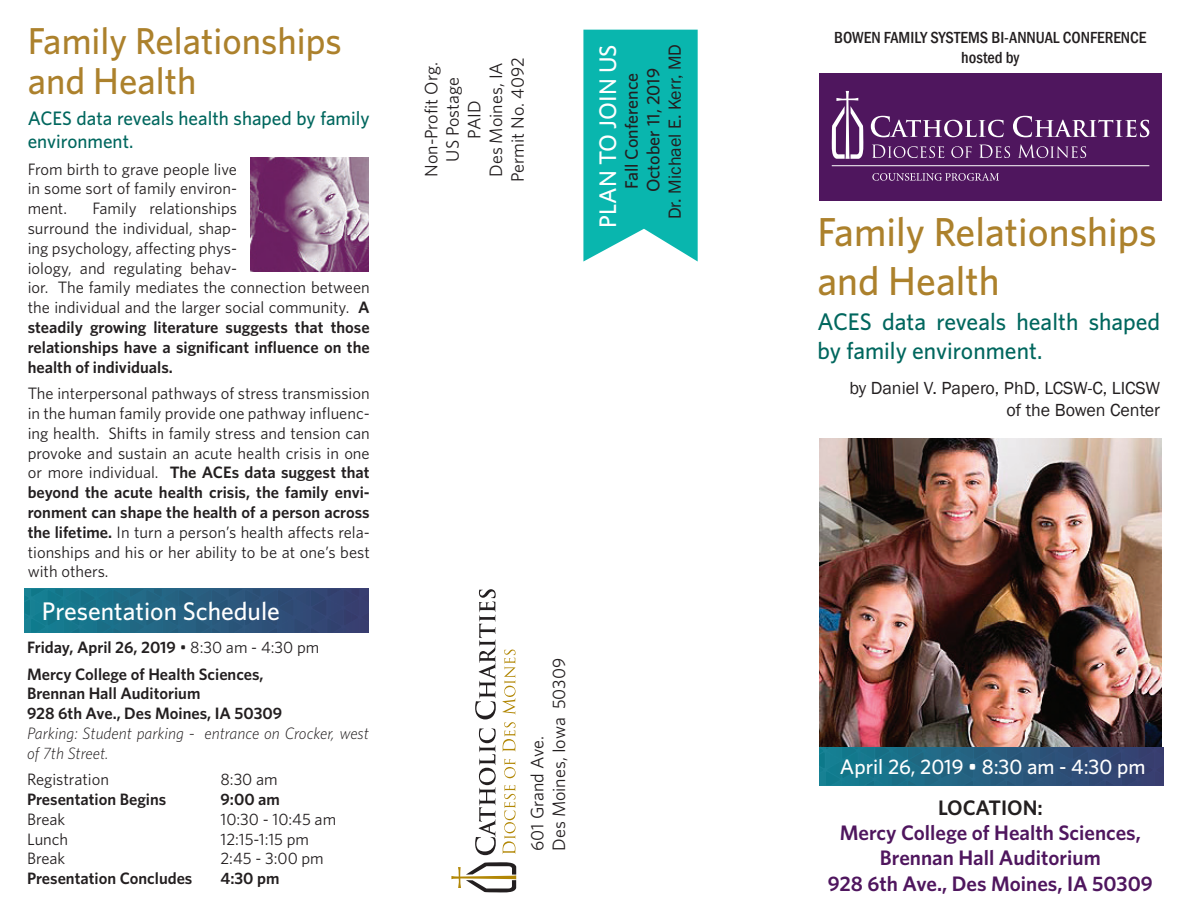
<style>
.page{position:relative;width:1188px;height:918px;background:#fff}
.page>*{position:absolute;margin:0;border:0;box-sizing:border-box;transform-origin:0 0}
.t1{font:500 40.5px/48.6px "Whitney";color:#ac812c}
.t2{font:500 37.5px/40.5px "Whitney";color:#ac812c}
.t3{font:500 25.5px "Whitney";color:#fff}
.t4{font:500 24px/28.8px "Whitney";color:#00675e}
.t5{font:500 24px "Whitney";color:#fff}
.t6{font:600 21px/25.2px "Whitney";color:#4f165e;text-align:center}
.t7{font:500 21px "Whitney";color:#fff}
.t8{font:600 21px "Whitney";color:#231f20}
.t9{font:500 19.5px/23.4px "Whitney";color:#00675e}
.t10{font:18px/21.6px "Whitney";color:#231f20}
.t11{font:18px/21.6px "Franklin Gothic";color:#231f20;text-align:right}
.t12{font:500 18px/21.6px "Whitney";color:#231f20}
.t13{font:16.5px/19.8px "Whitney";color:#231f20;text-align:justify}
.t14{font:600 16.5px/26.5px "Whitney";color:#231f20}
.t15{font:italic 300 16.5px/19.8px "Whitney";color:#231f20}
.t16{font:500 condensed 16.5px/19.8px "Franklin Gothic";color:#231f20;text-align:center}
.s1{font-weight:600}
.s2{font-weight:400}
</style>
<div class="page">
<svg style="left:583px;top:30px;width:115px;height:232px;background:#1cbbb4"></svg>
<div style="left:819px;top:73px;width:343px;height:128px;background:#4f165e"></div>
<svg style="left:872px;top:173px;width:127px;height:8px"></svg>
<svg style="left:831px;top:91px;width:33px;height:68px"></svg>
<svg style="left:871px;top:116px;width:133px;height:21px"></svg>
<svg style="left:1013px;top:116px;width:136px;height:21px"></svg>
<svg style="left:872px;top:144px;width:72px;height:14px"></svg>
<svg style="left:951px;top:146px;width:21px;height:12px"></svg>
<svg style="left:979px;top:144px;width:31px;height:14px"></svg>
<svg style="left:1018px;top:144px;width:68px;height:14px"></svg>
<hr style="left:832px;top:165px;width:317px;height:1px;background:#fff">
<svg style="left:451px;top:862px;width:65px;height:30px"></svg>
<svg style="left:475px;top:728px;width:21px;height:127px"></svg>
<svg style="left:475px;top:589px;width:21px;height:130px"></svg>
<svg style="left:502px;top:785px;width:14px;height:69px"></svg>
<svg style="left:504px;top:759px;width:12px;height:19px"></svg>
<svg style="left:502px;top:722px;width:14px;height:30px"></svg>
<svg style="left:502px;top:650px;width:14px;height:65px"></svg>
<svg style="left:25px;top:589px;width:344px;height:44px;background:#255d7f"></svg>
<img style="left:819px;top:439px;width:343px;height:309px">
<svg style="left:819px;top:748px;width:345px;height:38px;background:#255d7f"></svg>
<img style="left:251px;top:158px;width:118px;height:114px">
<h2 class="t2" style="left:28px;top:20px;width:316px">Family Relationships and Health</h2>
<p class="t9" style="left:28px;top:106px;width:343px">ACES data reveals health shaped by family environment.</p>
<p class="t13" style="left:28px;top:159px;width:211px">From birth to grave people live in some sort of family environ&shy;ment.</p>
<p class="t13" style="left:28px;top:198px;width:344px;text-align:left;text-indent:65px">Family relationships<br>surround the individual, shap-<br>ing psychology, affecting phys-<br>iology, and regulating behav-<br>ior. The family mediates the connection between the individual and the larger social community. <span class="s1">A steadily growing literature suggests that those relationships have a significant influence on the health of individuals.</span></p>
<p class="t13" style="left:28px;top:383px;width:344px">The interpersonal pathways of stress transmission in the human family provide one pathway influenc&shy;ing health. Shifts in family stress and tension can provoke and sustain an acute health crisis in one or more individual. <span class="s1">The ACEs data suggest that beyond the acute health crisis, the family envi&shy;ronment can shape the health of a person across the lifetime.</span> In turn a person’s health affects rela&shy;tionships and his or her ability to be at one’s best with others.</p>
<h3 class="t3" style="left:42px;top:595px;width:240px">Presentation Schedule</h3>
<p class="t14" style="left:27px;top:634px;width:294px">Friday, April 26, 2019 <span class="s2">• 8:30 am - 4:30 pm<br></span>Mercy College of Health Sciences,</p>
<p class="t14" style="left:27px;top:683px;width:257px;line-height:19.8px">Brennan Hall Auditorium<br>928 6th Ave., Des Moines, IA 50309</p>
<p class="t15" style="left:27px;top:723px;width:343px">Parking: Student parking - entrance on Crocker, west of 7th Street.</p>
<p class="t13" style="left:27px;top:769px;width:83px">Registration</p>
<p class="t13" style="left:221px;top:769px;width:59px">8:30 am</p>
<p class="t14" style="left:27px;top:786px;width:141px">Presentation Begins</p>
<p class="t14" style="left:221px;top:786px;width:61px">9:00 am</p>
<p class="t13" style="left:27px;top:809px;width:40px">Break</p>
<p class="t13" style="left:221px;top:809px;width:117px">10:30 - 10:45 am</p>
<p class="t13" style="left:27px;top:829px;width:43px">Lunch</p>
<p class="t13" style="left:221px;top:829px;width:90px">12:15-1:15 pm</p>
<p class="t13" style="left:27px;top:848px;width:40px">Break</p>
<p class="t13" style="left:221px;top:848px;width:105px">2:45 - 3:00 pm</p>
<p class="t14" style="left:27px;top:865px;width:167px">Presentation Concludes</p>
<p class="t14" style="left:221px;top:865px;width:61px">4:30 pm</p>
<p class="t10" style="left:420px;top:182px;width:126px;text-align:center;rotate:-90deg">Non-Profit Org.<br>US Postage<br>PAID<br>Des Moines, IA<br>Permit No. 4092</p>
<h3 class="t5" style="left:592px;top:228px;width:185px;rotate:-90deg">PLAN TO JOIN US</h3>
<p class="t11" style="left:665px;top:219px;width:177px;rotate:-90deg">Dr. Michael E. Kerr, MD</p>
<p class="t12" style="left:620px;top:192px;width:126px;rotate:-90deg">Fall Conference<br>October 11, 2019</p>
<p class="t10" style="left:526px;top:851px;width:194px;rotate:-90deg">601 Grand Ave.<br>Des Moines, Iowa 50309</p>
<p class="t16" style="left:834px;top:28px;width:314px">BOWEN FAMILY SYSTEMS BI-ANNUAL CONFERENCE hosted by</p>
<h1 class="t1" style="left:818px;top:207px;width:341px">Family Relationships and Health</h1>
<h3 class="t4" style="left:818px;top:307px;width:344px">ACES data reveals health shaped by family environment.</h3>
<p class="t11" style="left:849px;top:378px;width:312px">by Daniel V. Papero, PhD, LCSW-C, LICSW of the Bowen Center</p>
<p class="t7" style="left:840px;top:753px;width:307px">April 26, 2019 • 8:30 am - 4:30 pm</p>
<p class="t8" style="left:938px;top:794px;width:106px">LOCATION:</p>
<p class="t6" style="left:828px;top:820px;width:326px">Mercy College of Health Sciences,<br>Brennan Hall Auditorium<br>928 6th Ave., Des Moines, IA 50309</p>
</div>
